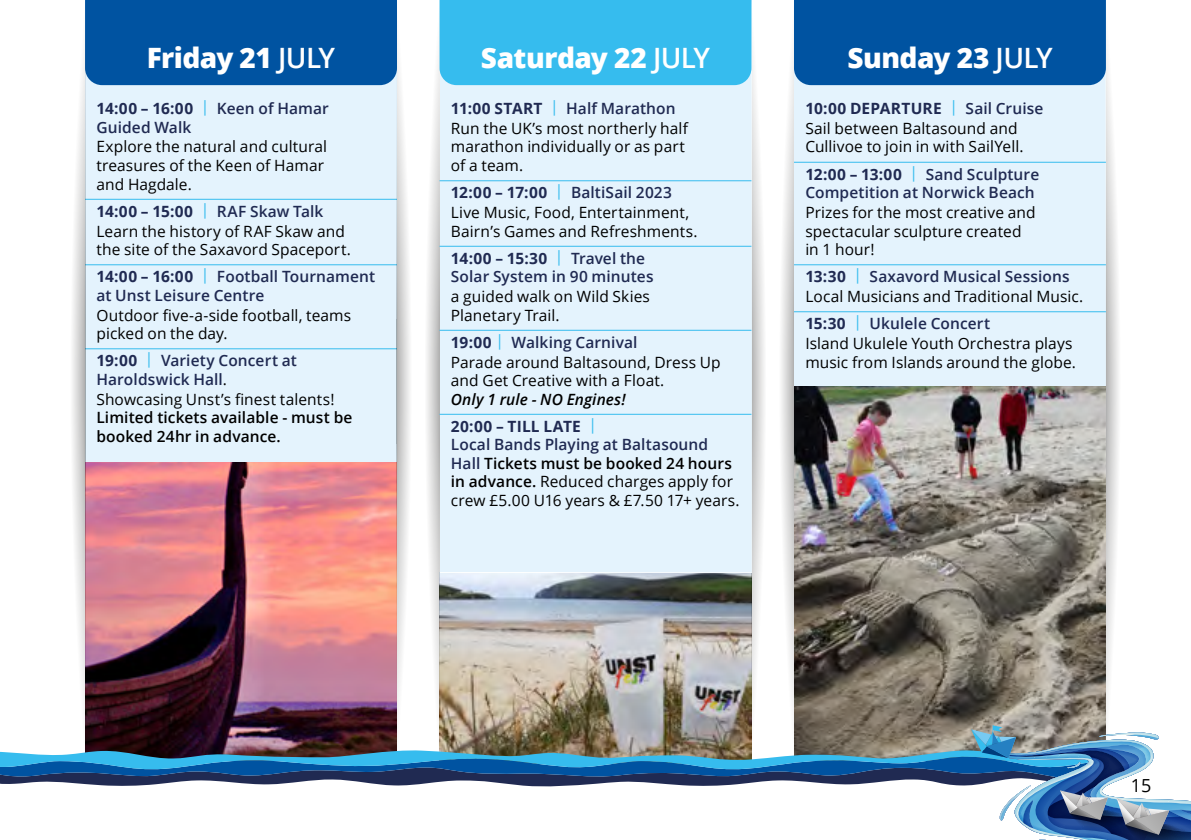
<style>
.page{position:relative;width:1191px;height:840px;background:#fff}
.page>*{position:absolute;margin:0;border:0;box-sizing:border-box;transform-origin:0 0}
.t1{font:800 28px "Open Sans";letter-spacing:-.02em;color:#fff}
.t2{font:18px "Open Sans";color:#000}
.t3{font:15.6px/19.2px "Open Sans";letter-spacing:.005em;color:#000}
.t4{font:600 15.6px/18.4px "Open Sans";letter-spacing:.005em;color:#202a52}
.t5{font:600 15.6px/18.4px "Open Sans";letter-spacing:.005em;color:#000}
.t6{font:italic 600 15.6px/27px "Open Sans";letter-spacing:.005em;color:#000}
.s1{font-weight:600}
.s2{font-weight:700}
.s3{font-weight:400;color:#36bcee}
.s4{font-weight:700;color:#202a52}
.s5{color:#36bcee}
.s6{font-weight:600;color:#202a52}
.s7{font-weight:400;color:#000}
.s8{font-weight:700;font-style:normal;color:#202a52}
.s9{font-weight:400;font-style:normal;color:#36bcee}
</style>
<div class="page">
<img style="left:0;top:0;width:1191px;height:839px">
<h1 class="t1" style="left:147px;top:37px;width:190px">Friday 21 <span class="s1">JULY</span></h1>
<p class="t4" style="left:96px;top:99px;width:234px"><span class="s2">14:00 – 16:00</span> <span class="s3">|</span> Keen of Hamar<br>Guided Walk</p>
<p class="t3" style="left:96px;top:137px;width:232px;line-height:18.4px">Explore the natural and cultural treasures of the Keen of Hamar and Hagdale.</p>
<p class="t3" style="left:96px;top:201px;width:256px"><span class="s4">14:00 – 15:00</span> <span class="s5">|</span> <span class="s6">RAF Skaw Talk<br></span>Learn the history of RAF Skaw and the site of the Saxavord Spaceport.</p>
<p class="t4" style="left:96px;top:267px;width:280px"><span class="s2">14:00 – 16:00</span> <span class="s3">|</span> Football Tournament at Unst Leisure Centre</p>
<p class="t3" style="left:96px;top:305px;width:256px;line-height:18.6px">Outdoor five-a-side football, teams picked on the day.</p>
<p class="t4" style="left:96px;top:350px;width:240px;line-height:19.2px"><span class="s2">19:00</span> <span class="s3">|</span> Variety Concert at<br>Haroldswick Hall<span class="s7">.<br>Showcasing Unst’s finest talents!</span></p>
<p class="t5" style="left:96px;top:407px;width:257px">Limited tickets available - must be booked 24hr in advance.</p>
<h1 class="t1" style="left:481px;top:37px;width:231px">Saturday 22 <span class="s1">JULY</span></h1>
<h1 class="t1" style="left:847px;top:37px;width:207px">Sunday 23 <span class="s1">JULY</span></h1>
<p class="t3" style="left:451px;top:98px;width:238px"><span class="s4">11:00 START</span> <span class="s5">|</span> <span class="s6">Half Marathon<br></span>Run the UK’s most northerly half marathon individually or as part of a team.</p>
<p class="t3" style="left:451px;top:182px;width:248px"><span class="s4">12:00 – 17:00</span> <span class="s5">|</span> <span class="s6">BaltiSail 2023<br></span>Live Music, Food, Entertainment,<br>Bairn’s Games and Refreshments.</p>
<p class="t4" style="left:451px;top:248px;width:204px"><span class="s2">14:00 – 15:30</span> <span class="s3">|</span> Travel the<br>Solar System in 90 minutes</p>
<p class="t3" style="left:451px;top:286px;width:201px;line-height:18.4px">a guided walk on Wild Skies<br>Planetary Trail.</p>
<p class="t3" style="left:451px;top:332px;width:271px"><span class="s4">19:00</span> <span class="s5">|</span> <span class="s6">Walking Carnival<br></span>Parade around Baltasound, Dress Up and Get Creative with a Float.</p>
<p class="t6" style="left:451px;top:385px;width:176px">Only 1 rule - NO Engines!<br><span class="s8">20:00 – TILL LATE</span> <span class="s9">|</span></p>
<p class="t3" style="left:451px;top:434px;width:290px;line-height:18.4px"><span class="s6">Local Bands Playing at Baltasound Hall</span> <span class="s1">Tickets must be booked 24 hours in advance.</span> Reduced charges apply for crew £5.00 U16 years &amp; £7.50 17+ years.</p>
<p class="t3" style="left:805px;top:98px;width:240px"><span class="s4">10:00 DEPARTURE</span> <span class="s5">|</span> <span class="s6">Sail Cruise<br></span>Sail between Baltasound and<br>Cullivoe to join in with SailYell.</p>
<p class="t4" style="left:805px;top:164px;width:235px"><span class="s2">12:00 – 13:00</span> <span class="s3">|</span> Sand Sculpture<br>Competition at Norwick Beach</p>
<p class="t3" style="left:805px;top:202px;width:232px;line-height:18.4px">Prizes for the most creative and spectacular sculpture created in 1 hour!</p>
<p class="t3" style="left:805px;top:266px;width:279px;line-height:20px"><span class="s4">13:30</span> <span class="s5">|</span> <span class="s6">Saxavord Musical Sessions<br></span>Local Musicians and Traditional Music.</p>
<p class="t3" style="left:805px;top:313px;width:272px"><span class="s4">15:30</span> <span class="s5">|</span> <span class="s6">Ukulele Concert<br></span>Island Ukulele Youth Orchestra plays music from Islands around the globe.</p>
<p class="t2" style="left:1130px;top:772px;width:22px">15</p>
</div>
